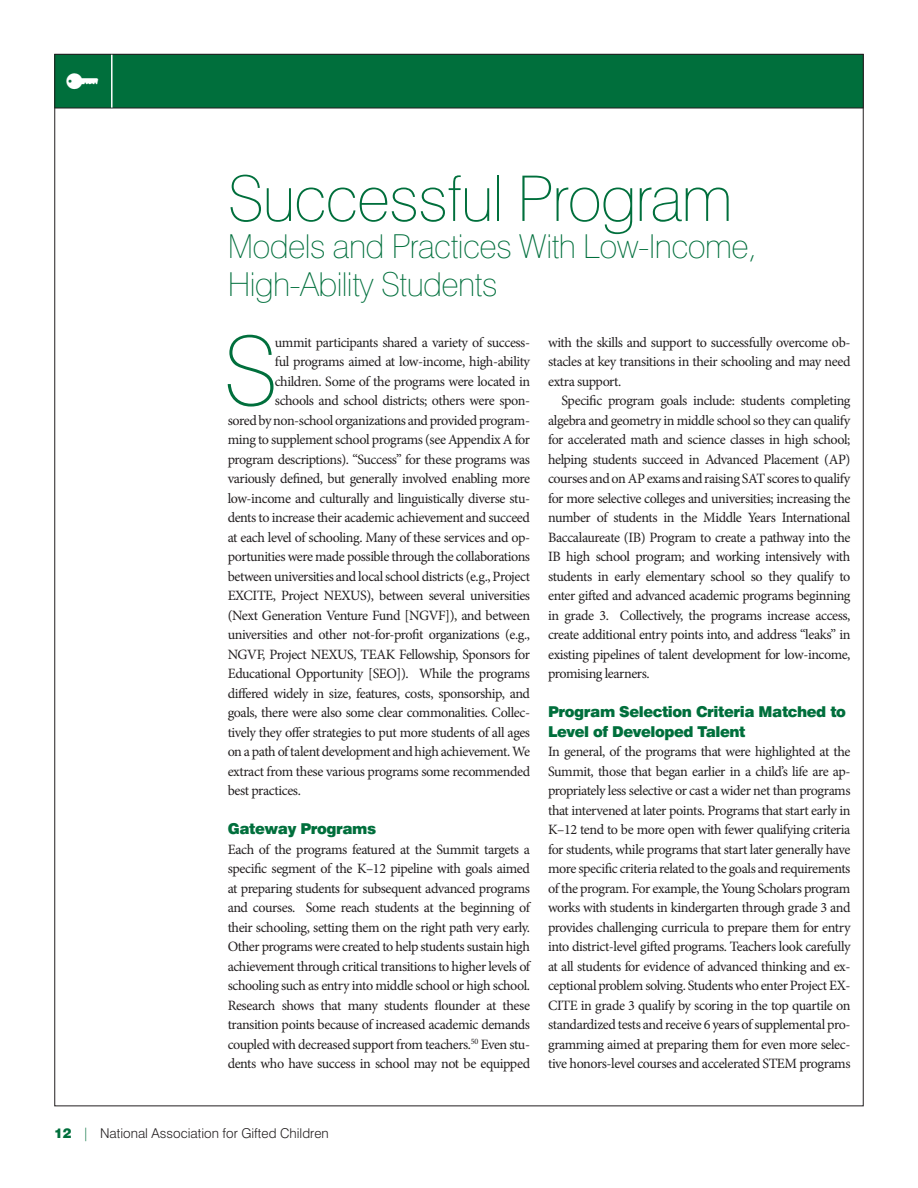
<style>
.page{position:relative;width:918px;height:1188px;background:#fff}
.page>*{position:absolute;margin:0;border:0;box-sizing:border-box;transform-origin:0 0}
.Body_Initial_CAP{font:100 95.55px "Swiss 721 BT";color:#006f3c}
.t1{font:100 63px "Swiss 721 BT";letter-spacing:-.02em;color:#006f3c}
.t2{font:100 33px/37.5px "Swiss 721 BT";letter-spacing:-.02em;color:#006f3c}
.t3{font:31.5px "Click Bits Icons 2";color:#fff}
.Subhead{font:900 15px/19.5px "Swiss 721 BT";letter-spacing:-.03em;color:#006f3c}
.Body_text_NO_INDENT{font:14.25px/19.5px "Minion Pro";letter-spacing:-.035em;color:#231f20;text-align:justify}
.Body_Initial_CAP-2{font:14.25px "Minion Pro";letter-spacing:-.03em;color:#231f20}
.Body_text{font:14.25px/19.5px "Minion Pro";letter-spacing:-.035em;color:#231f20;text-align:justify}
.t4{font:300 13.5px "Swiss 721 BT";color:#231f20}
.s1{font-weight:900;color:#006f3c}
.s2{color:#006f3c}
</style>
<div class="page">
<div style="left:55px;top:54px;width:808px;height:54px;background:#006f3c"></div>
<div style="left:54px;top:54px;width:810px;height:54px;border:1px solid #231f20"></div>
<hr style="left:111px;top:55px;width:2px;height:53px;background:#fff">
<h3 class="t3" style="left:65px;top:59px;width:36px">p</h3>
<p class="t1" style="left:228px;top:160px;width:507px">Successful Program</p>
<p class="t2" style="left:228px;top:228px;width:531px">Models and Practices With Low-Income,<br>High-Ability Students</p>
<p class="Body_Initial_CAP" style="left:223px;top:313px;width:56px">S</p>
<p class="Body_Initial_CAP-2" style="left:275px;top:332px;width:257px">ummit participants shared a variety of success-</p>
<p class="Body_text_NO_INDENT" style="left:548px;top:332px;width:304px">with the skills and support to successfully overcome ob&shy;stacles at key transitions in their schooling and may need extra support.</p>
<p class="Body_text" style="left:548px;top:391px;width:304px;text-indent:14px">Specific program goals include: students completing algebra and geometry in middle school so they can qualify for accelerated math and science classes in high school; helping students succeed in Advanced Placement (AP) courses and on AP exams and raising SAT scores to qualify for more selective colleges and universities; increasing the number of students in the Middle Years International Baccalaureate (IB) Program to create a pathway into the IB high school program; and working intensively with students in early elementary school so they qualify to enter gifted and advanced academic programs beginning in grade 3. Collectively, the programs increase access, create additional entry points into, and address “leaks” in existing pipelines of talent development for low-income, promising learners.</p>
<p class="Subhead" style="left:548px;top:702px;width:299px">Program Selection Criteria Matched to<br>Level of Developed Talent</p>
<p class="Body_text_NO_INDENT" style="left:548px;top:742px;width:304px">In general, of the programs that were highlighted at the Summit, those that began earlier in a child’s life are ap&shy;propriately less selective or cast a wider net than programs that intervened at later points. Programs that start early in K–12 tend to be more open with fewer qualifying criteria for students, while programs that start later generally have more specific criteria related to the goals and requirements of the program. For example, the Young Scholars program works with students in kindergarten through grade 3 and provides challenging curricula to prepare them for entry into district-level gifted programs. Teachers look carefully at all students for evidence of advanced thinking and ex&shy;ceptional problem solving. Students who enter Project EX-CITE in grade 3 qualify by scoring in the top quartile on standardized tests and receive 6 years of supplemental pro&shy;gramming aimed at preparing them for even more selec&shy;tive honors-level courses and accelerated STEM programs</p>
<p class="Body_Initial_CAP-2" style="left:275px;top:352px;width:257px">ful programs aimed at low-income, high-ability</p>
<p class="Body_Initial_CAP-2" style="left:275px;top:371px;width:257px">children. Some of the programs were located in</p>
<p class="Body_Initial_CAP-2" style="left:275px;top:391px;width:257px">schools and school districts; others were spon-</p>
<p class="Body_Initial_CAP-2" style="left:228px;top:410px;width:304px">sored by non-school organizations and provided program-</p>
<p class="Body_Initial_CAP-2" style="left:228px;top:430px;width:304px">ming to supplement school programs (see Appendix A for</p>
<p class="Body_Initial_CAP-2" style="left:228px;top:449px;width:304px">program descriptions). “Success” for these programs was</p>
<p class="Body_Initial_CAP-2" style="left:228px;top:469px;width:304px">variously defined, but generally involved enabling more</p>
<p class="Body_Initial_CAP-2" style="left:228px;top:488px;width:304px">low-income and culturally and linguistically diverse stu-</p>
<p class="Body_Initial_CAP-2" style="left:228px;top:508px;width:304px">dents to increase their academic achievement and succeed</p>
<p class="Body_Initial_CAP-2" style="left:228px;top:527px;width:304px">at each level of schooling. Many of these services and op-</p>
<p class="Body_Initial_CAP-2" style="left:228px;top:547px;width:304px">portunities were made possible through the collaborations</p>
<p class="Body_Initial_CAP-2" style="left:228px;top:566px;width:304px">between universities and local school districts (e.g., Project</p>
<p class="Body_Initial_CAP-2" style="left:228px;top:586px;width:304px">EXCITE, Project NEXUS), between several universities</p>
<p class="Body_Initial_CAP-2" style="left:228px;top:605px;width:304px">(Next Generation Venture Fund [NGVF]), and between</p>
<p class="Body_Initial_CAP-2" style="left:228px;top:625px;width:304px">universities and other not-for-profit organizations (e.g.,</p>
<p class="Body_Initial_CAP-2" style="left:228px;top:644px;width:304px">NGVF, Project NEXUS, TEAK Fellowship, Sponsors for</p>
<p class="Body_Initial_CAP-2" style="left:228px;top:664px;width:304px">Educational Opportunity [SEO]). While the programs</p>
<p class="Body_Initial_CAP-2" style="left:228px;top:683px;width:304px">differed widely in size, features, costs, sponsorship, and</p>
<p class="Body_Initial_CAP-2" style="left:228px;top:703px;width:304px">goals, there were also some clear commonalities. Collec-</p>
<p class="Body_Initial_CAP-2" style="left:228px;top:722px;width:304px">tively they offer strategies to put more students of all ages</p>
<p class="Body_Initial_CAP-2" style="left:228px;top:742px;width:304px">on a path of talent development and high achievement. We</p>
<p class="Body_Initial_CAP-2" style="left:228px;top:761px;width:304px">extract from these various programs some recommended</p>
<p class="Body_Initial_CAP-2" style="left:228px;top:781px;width:75px">best practices.</p>
<p class="Subhead" style="left:228px;top:819px;width:150px">Gateway Programs</p>
<p class="Body_text_NO_INDENT" style="left:228px;top:839px;width:304px">Each of the programs featured at the Summit targets a specific segment of the K–12 pipeline with goals aimed at preparing students for subsequent advanced programs and courses. Some reach students at the beginning of their schooling, setting them on the right path very early.<br>Other programs were created to help students sustain high achievement through critical transitions to higher levels of schooling such as entry into middle school or high school.<br>Research shows that many students flounder at these transition points because of increased academic demands coupled with decreased support from teachers.<sup>50</sup> Even stu&shy;dents who have success in school may not be equipped</p>
<p class="t4" style="left:54px;top:1125px;width:276px"><span class="s1">12</span> <span class="s2">|</span> National Association for Gifted Children</p>
</div>
